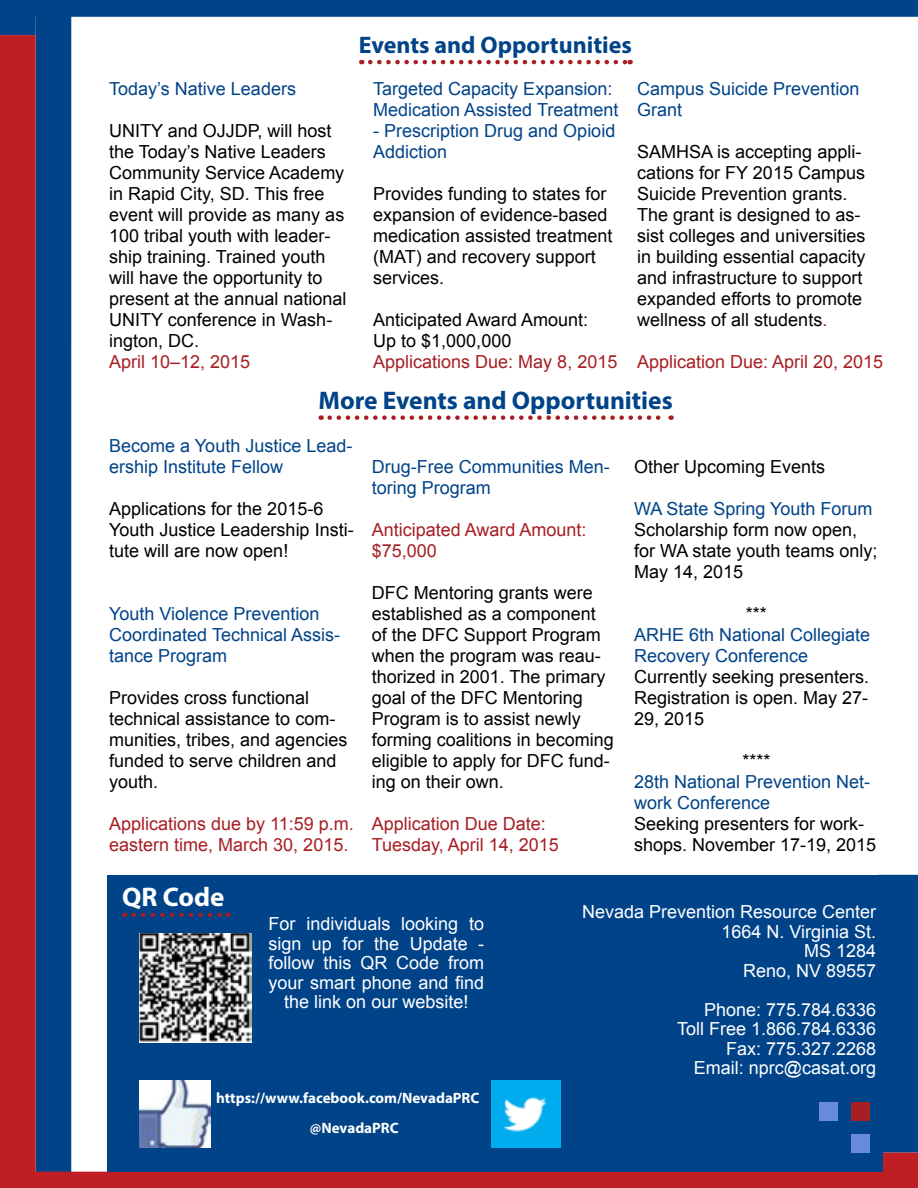
<style>
.page{position:relative;width:918px;height:1188px;background:#fff}
.page>*{position:absolute;margin:0;border:0;box-sizing:border-box;transform-origin:0 0}
.t1{font:700 27px "Myriad Pro";color:#fff}
.t2{font:700 25.5px "Myriad Pro";color:#004388}
.t3{font:700 24px "Myriad Pro";color:#004388}
.t4{font:18px/21px "Arial";color:#000}
.t5{font:18px/21px "Arial";color:#004388}
.t6{font:18px/19.5px "Arial";color:#fff;text-align:right}
.t7{font:18px/21px "Arial";color:#a71e23}
.t8{font:700 15px/30.6px "Myriad Pro";color:#fff}
.s1{color:#a71e23}
</style>
<div class="page">
<div style="left:36px;top:15px;width:35px;height:1173px;background:#004388"></div>
<svg style="left:36px;top:1152px;width:882px;height:36px;background:#b12a36"></svg>
<div style="left:0;top:35px;width:36px;height:1153px;background:#c01e25"></div>
<svg style="left:0;top:0;width:918px;height:35px"></svg>
<div style="left:107px;top:875px;width:776px;height:296px;background:#004388"></div>
<div style="left:851px;top:1103px;width:18px;height:18px;background:#a71e23"></div>
<div style="left:851px;top:1134px;width:18px;height:19px;background:#6989df"></div>
<div style="left:819px;top:1103px;width:19px;height:18px;background:#6989df"></div>
<div style="left:879px;top:875px;width:39px;height:277px;background:#004388"></div>
<img style="left:139px;top:1080px;width:72px;height:67px">
<img style="left:491px;top:1080px;width:70px;height:67px">
<img style="left:139px;top:934px;width:112px;height:109px">
<svg style="left:370px;top:60px;width:261px;height:4px"></svg>
<svg style="left:134px;top:913px;width:95px;height:4px"></svg>
<svg style="left:330px;top:415px;width:342px;height:5px"></svg>
<p class="t5" style="left:109px;top:78px;width:188px">Today’s Native Leaders</p>
<p class="t4" style="left:109px;top:120px;width:239px">UNITY and OJJDP, will host the Today’s Native Leaders<br>Community Service Academy in Rapid City, SD. This free event will provide as many as<br>100 tribal youth with leader&shy;ship training. Trained youth will have the opportunity to present at the annual national<br>UNITY conference in Wash&shy;ington, DC.</p>
<p class="t7" style="left:109px;top:351px;width:143px">April 10–12, 2015</p>
<h3 class="t3" style="left:359px;top:29px;width:274px">Events and Opportunities</h3>
<p class="t5" style="left:373px;top:78px;width:247px">Targeted Capacity Expansion:<br>Medication Assisted Treatment</p>
<p class="t5" style="left:373px;top:120px;width:244px">- Prescription Drug and Opioid<br>Addiction</p>
<p class="t4" style="left:373px;top:183px;width:241px">Provides funding to states for expansion of evidence-based medication assisted treatment (MAT) and recovery support services.</p>
<p class="t4" style="left:373px;top:309px;width:216px">Anticipated Award Amount:<br>Up to $1,000,000</p>
<p class="t7" style="left:373px;top:351px;width:246px">Applications Due: May 8, 2015</p>
<p class="t5" style="left:637px;top:78px;width:224px">Campus Suicide Prevention<br>Grant</p>
<p class="t4" style="left:637px;top:141px;width:230px">SAMHSA is accepting appli&shy;cations for FY 2015 Campus<br>Suicide Prevention grants.<br>The grant is designed to as&shy;sist colleges and universities in building essential capacity and infrastructure to support expanded efforts to promote wellness of all students<span class="s1">.</span></p>
<p class="t7" style="left:637px;top:351px;width:247px">Application Due: April 20, 2015</p>
<h2 class="t2" style="left:318px;top:383px;width:356px">More Events and Opportunities</h2>
<p class="t5" style="left:109px;top:435px;width:245px">Become a Youth Justice Lead&shy;ership Institute Fellow</p>
<p class="t4" style="left:109px;top:498px;width:246px">Applications for the 2015-6<br>Youth Justice Leadership Insti&shy;tute will are now open!</p>
<p class="t5" style="left:109px;top:603px;width:232px">Youth Violence Prevention<br>Coordinated Technical Assis&shy;tance Program</p>
<p class="t4" style="left:109px;top:687px;width:240px">Provides cross functional technical assistance to com&shy;munities, tribes, and agencies funded to serve children and youth.</p>
<p class="t7" style="left:109px;top:813px;width:246px">Applications due by 11:59 p.m. eastern time, March 30, 2015.</p>
<p class="t5" style="left:372px;top:456px;width:240px">Drug-Free Communities Men&shy;toring Program</p>
<p class="t7" style="left:372px;top:519px;width:216px">Anticipated Award Amount: $75,000</p>
<p class="t4" style="left:372px;top:582px;width:244px">DFC Mentoring grants were established as a component of the DFC Support Program when the program was reau&shy;thorized in 2001. The primary goal of the DFC Mentoring<br>Program is to assist newly forming coalitions in becoming eligible to apply for DFC fund&shy;ing on their own.</p>
<p class="t7" style="left:372px;top:813px;width:189px">Application Due Date:<br>Tuesday, April 14, 2015</p>
<p class="t4" style="left:634px;top:456px;width:193px">Other Upcoming Events</p>
<p class="t5" style="left:634px;top:498px;width:240px">WA State Spring Youth Forum</p>
<p class="t4" style="left:634px;top:519px;width:245px">Scholarship form now open, for WA state youth teams only;<br>May 14, 2015</p>
<p class="t4" style="left:746px;top:603px;width:23px">***</p>
<p class="t5" style="left:634px;top:624px;width:238px">ARHE 6th National Collegiate<br>Recovery Conference</p>
<p class="t4" style="left:634px;top:666px;width:237px;text-align:justify">Currently seeking presenters.<br>Registration is open. May 27- 29, 2015</p>
<p class="t4" style="left:742px;top:750px;width:30px">****</p>
<p class="t5" style="left:634px;top:771px;width:238px">28th National Prevention Net&shy;work Conference</p>
<p class="t4" style="left:634px;top:813px;width:244px">Seeking presenters for work&shy;shops. November 17-19, 2015</p>
<h1 class="t1" style="left:122px;top:879px;width:104px">QR Code</h1>
<p class="t6" style="left:268px;top:914px;width:217px;text-align:center">For individuals looking to sign up for the Update - follow this QR Code from your smart phone and find the link on our website!</p>
<p class="t8" style="left:310px;top:1082px;width:171px;text-indent:-94px">https://www.facebook.com/NevadaPRC @NevadaPRC</p>
<p class="t6" style="left:582px;top:902px;width:296px">Nevada Prevention Resource Center<br>1664 N. Virginia St.<br>MS 1284<br>Reno, NV 89557</p>
<p class="t6" style="left:677px;top:1000px;width:201px">Phone: 775.784.6336<br>Toll Free 1.866.784.6336<br>Fax: 775.327.2268<br>Email: nprc@casat.org</p>
</div>
